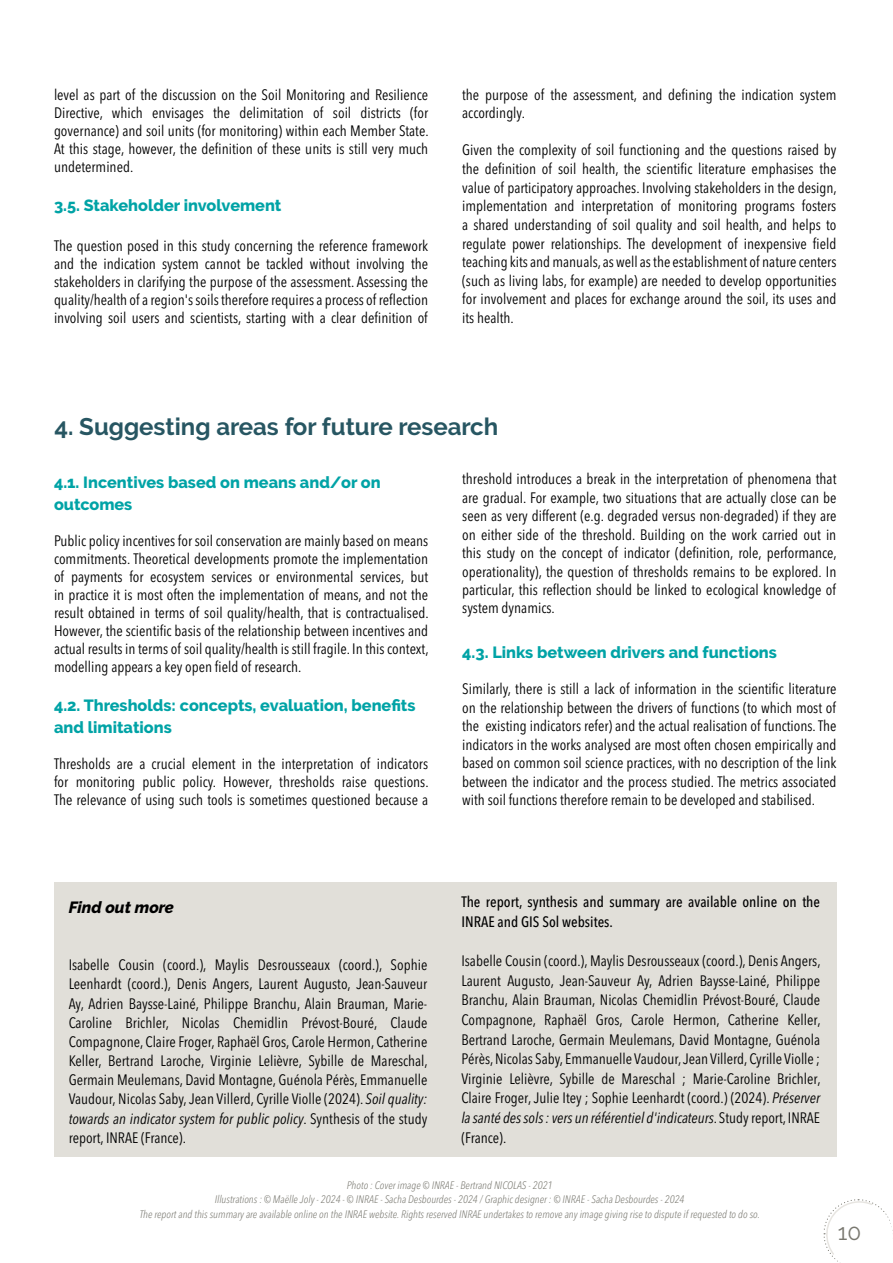
<style>
.page{position:relative;width:893px;height:1263px;background:#fff}
.page>*{position:absolute;margin:0;border:0;box-sizing:border-box;transform-origin:0 0}
.t1{font:700 24px "Raleway";color:#275662}
.t2{font:22.5px "Raleway";color:#797870}
.t3{font:800 16.2px/21.6px "Raleway";color:#00a3a6}
.t4{font:italic 800 16.2px "Raleway";color:#000}
.t5{font:condensed 15px/18px "Avenir Next LT Pro";color:#000;text-align:justify}
.t6{font:500 condensed 15px/19.6px "Avenir Next LT Pro";color:#000}
.t7{font:italic 300 condensed 10.8px "Avenir Next LT Pro";color:#797870}
.s1{font-style:italic}
</style>
<div class="page">
<svg style="left:823px;top:1199px;width:70px;height:64px"></svg>
<div style="left:54px;top:882px;width:782px;height:275px;background:#e1dfd9"></div>
<p class="t5" style="left:54px;top:85px;width:376px">level as part of the discussion on the Soil Monitoring and Resilience Directive, which envisages the delimitation of soil districts (for governance) and soil units (for monitoring) within each Member State.<br>At this stage, however, the definition of these units is still very much undetermined.</p>
<p class="t3" style="left:54px;top:195px;width:229px">3.5. Stakeholder involvement</p>
<p class="t5" style="left:54px;top:237px;width:376px">The question posed in this study concerning the reference framework and the indication system cannot be tackled without involving the stakeholders in clarifying the purpose of the assessment. Assessing the quality/health of a region's soils therefore requires a process of reflection involving soil users and scientists, starting with a clear definition of</p>
<p class="t5" style="left:462px;top:85px;width:376px;line-height:18.6px">the purpose of the assessment, and defining the indication system accordingly.</p>
<p class="t5" style="left:462px;top:141px;width:376px;line-height:18.6px">Given the complexity of soil functioning and the questions raised by the definition of soil health, the scientific literature emphasises the value of participatory approaches. Involving stakeholders in the design, implementation and interpretation of monitoring programs fosters a shared understanding of soil quality and soil health, and helps to regulate power relationships. The development of inexpensive field teaching kits and manuals, as well as the establishment of nature centers (such as living labs, for example) are needed to develop opportunities for involvement and places for exchange around the soil, its uses and its health.</p>
<p class="t1" style="left:54px;top:413px;width:445px">4. Suggesting areas for future research</p>
<p class="t3" style="left:54px;top:471px;width:328px">4.1. Incentives based on means and/or on outcomes</p>
<p class="t5" style="left:54px;top:531px;width:376px">Public policy incentives for soil conservation are mainly based on means commitments. Theoretical developments promote the implementation of payments for ecosystem services or environmental services, but in practice it is most often the implementation of means, and not the result obtained in terms of soil quality/health, that is contractualised.<br>However, the scientific basis of the relationship between incentives and actual results in terms of soil quality/health is still fragile. In this context, modelling appears a key open field of research.</p>
<p class="t3" style="left:54px;top:695px;width:363px">4.2. Thresholds: concepts, evaluation, benefits and limitations</p>
<p class="t5" style="left:54px;top:755px;width:376px">Thresholds are a crucial element in the interpretation of indicators for monitoring public policy. However, thresholds raise questions.<br>The relevance of using such tools is sometimes questioned because a</p>
<p class="t5" style="left:462px;top:470px;width:376px;line-height:18.5px">threshold introduces a break in the interpretation of phenomena that are gradual. For example, two situations that are actually close can be seen as very different (e.g. degraded versus non-degraded) if they are on either side of the threshold. Building on the work carried out in this study on the concept of indicator (definition, role, performance, operationality), the question of thresholds remains to be explored. In particular, this reflection should be linked to ecological knowledge of system dynamics.</p>
<p class="t3" style="left:462px;top:641px;width:316px">4.3. Links between drivers and functions</p>
<p class="t5" style="left:462px;top:680px;width:376px;line-height:18.5px">Similarly, there is still a lack of information in the scientific literature on the relationship between the drivers of functions (to which most of the existing indicators refer) and the actual realisation of functions. The indicators in the works analysed are most often chosen empirically and based on common soil science practices, with no description of the link between the indicator and the process studied. The metrics associated with soil functions therefore remain to be developed and stabilised.</p>
<p class="t6" style="left:461px;top:892px;width:360px">The report, synthesis and summary are available online on the<br>INRAE and GIS Sol websites.</p>
<p class="t5" style="left:461px;top:951px;width:361px;line-height:19.6px">Isabelle Cousin (coord.), Maylis Desrousseaux (coord.), Denis Angers, Laurent Augusto, Jean-Sauveur Ay, Adrien Baysse-Lainé, Philippe Branchu, Alain Brauman, Nicolas Chemidlin Prévost-Bouré, Claude Compagnone, Raphaël Gros, Carole Hermon, Catherine Keller, Bertrand Laroche, Germain Meulemans, David Montagne, Guénola Pérès, Nicolas Saby, Emmanuelle Vaudour, Jean Villerd, Cyrille Violle ; Virginie Lelièvre, Sybille de Mareschal ; Marie-Caroline Brichler, Claire Froger, Julie Itey ; Sophie Leenhardt (coord.) (2024). <span class="s1">Préserver la santé des sols : vers un référentiel d'indicateurs</span>. Study report, INRAE (France).</p>
<p class="t7" style="left:347px;top:1179px;width:207px">Photo : Cover image © INRAE - Bertrand NICOLAS - 2021</p>
<p class="t7" style="left:215px;top:1193px;width:471px">Illustrations : © Maëlle Joly - 2024 - © INRAE - Sacha Desbourdes - 2024 / Graphic designer : © INRAE - Sacha Desbourdes - 2024</p>
<p class="t7" style="left:140px;top:1207px;width:622px">The report and this summary are available online on the INRAE website. Rights reserved INRAE undertakes to remove any image giving rise to dispute if requested to do so.</p>
<p class="t4" style="left:69px;top:898px;width:107px">Find out more</p>
<p class="t5" style="left:69px;top:955px;width:361px;line-height:19.2px">Isabelle Cousin (coord.), Maylis Desrousseaux (coord.), Sophie Leenhardt (coord.), Denis Angers, Laurent Augusto, Jean-Sauveur Ay, Adrien Baysse-Lainé, Philippe Branchu, Alain Brauman, Marie-Caroline Brichler, Nicolas Chemidlin Prévost-Bouré, Claude Compagnone, Claire Froger, Raphaël Gros, Carole Hermon, Catherine Keller, Bertrand Laroche, Virginie Lelièvre, Sybille de Mareschal, Germain Meulemans, David Montagne, Guénola Pérès, Emmanuelle Vaudour, Nicolas Saby, Jean Villerd, Cyrille Violle (2024). <span class="s1">Soil quality: towards an indicator system for public policy</span>. Synthesis of the study report, INRAE (France).</p>
<h2 class="t2" style="left:838px;top:1219px;width:25px">10</h2>
</div>
